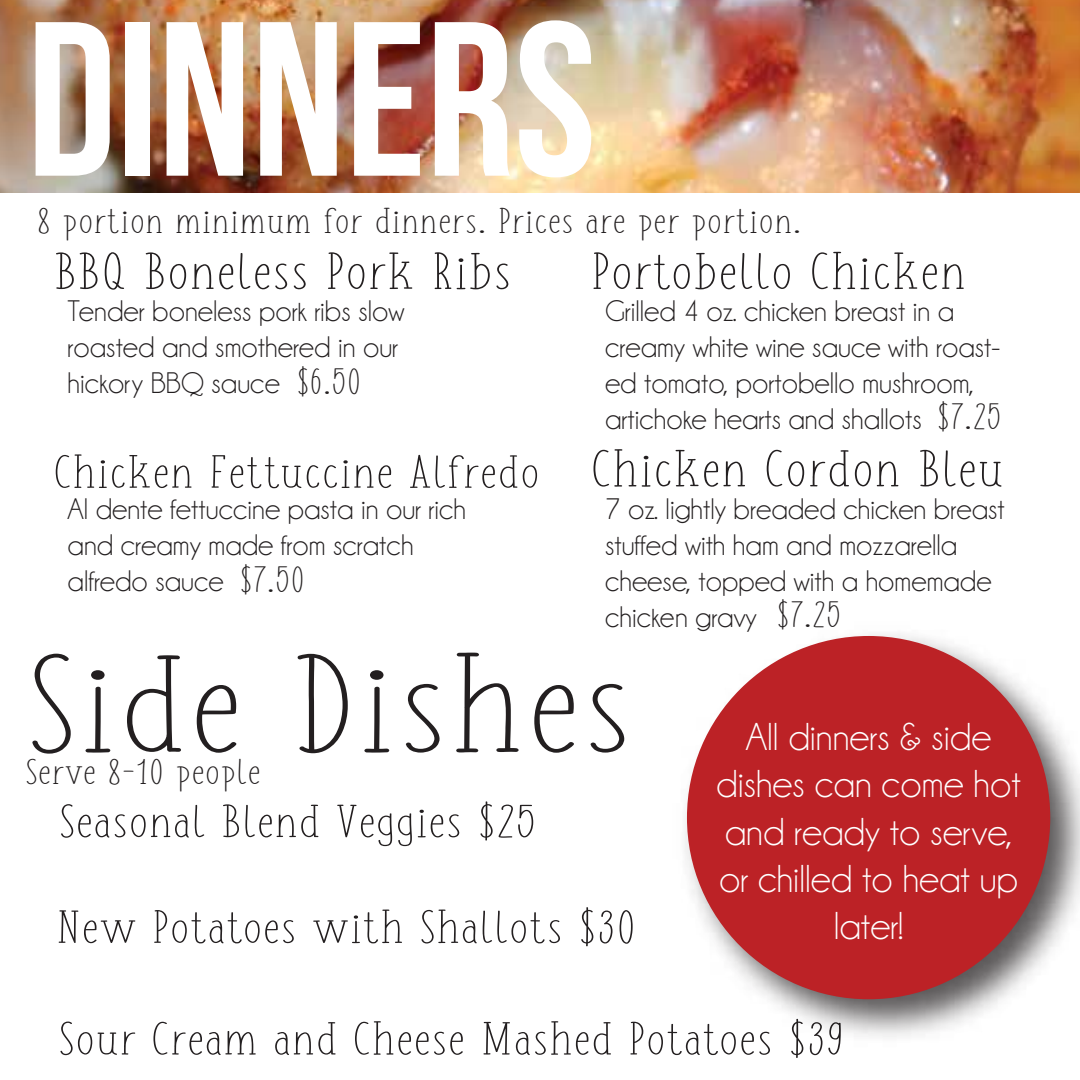
<style>
.page{position:relative;width:1080px;height:1080px;background:#fff}
.page>*{position:absolute;margin:0;border:0;box-sizing:border-box;transform-origin:0 0}
.t1{font:219.25px "Bebas Neue";color:#fff}
.t2{font:133.25px "FISH&CHIPS";color:#231f20;scale:1.39 1}
.t3{font:50px "FISH&CHIPS";color:#231f20;scale:1.31 1}
.t4{font:44.75px "FISH&CHIPS";color:#231f20;scale:1.31 1}
.t5{font:39.25px/47px "Champagne&Limousines";color:#fff;text-align:center}
.t6{font:35px "FISH&CHIPS";color:#231f20;scale:1.21 1}
.t7{font:34.25px "FISH&CHIPS";color:#231f20;scale:1.31 1}
.t8{font:30px/36px "Champagne&Limousines";color:#231f20}
.s1{font-size:50px}
</style>
<div class="page">
<img style="left:685px;top:634px;width:395px;height:403px">
<div style="left:687px;top:636px;width:363px;height:363px;background:#bc2226;border-radius:50%"></div>
<img style="left:0;top:0;width:1080px;height:193px">
<h1 class="t1" style="left:27px;top:-20px;width:571px">DINNERS</h1>
<p class="t7" style="left:37px;top:206px;width:586px">8 portion minimum for dinners. Prices are per portion.</p>
<h3 class="t3" style="left:53px;top:249px;width:351px">BBQ Boneless Pork Ribs</h3>
<p class="t8" style="left:68px;top:294px;width:338px">Tender boneless pork ribs slow roasted and smothered in our hickory BBQ sauce</p>
<p class="t6" style="left:296px;top:366px;width:55px">$6.50</p>
<h3 class="t3" style="left:591px;top:249px;width:288px">Portobello Chicken</h3>
<p class="t8" style="left:605px;top:294px;width:397px">Grilled 4 oz. chicken breast in a creamy white wine sauce with roast&shy;ed tomato, portobello mushroom, artichoke hearts and shallots</p>
<p class="t6" style="left:937px;top:401px;width:56px">$7.25</p>
<h3 class="t4" style="left:53px;top:452px;width:727px">Chicken Fettuccine Alfredo <span class="s1">Chicken Cordon Bleu</span></h3>
<p class="t8" style="left:68px;top:492px;width:400px">Al dente fettuccine pasta in our rich and creamy made from scratch alfredo sauce</p>
<p class="t6" style="left:239px;top:564px;width:56px">$7.50</p>
<p class="t8" style="left:605px;top:492px;width:401px">7 oz. lightly breaded chicken breast stuffed with ham and mozzarella cheese, topped with a homemade chicken gravy</p>
<p class="t6" style="left:776px;top:599px;width:56px">$7.25</p>
<h2 class="t2" style="left:25px;top:646px;width:439px">Side Dishes</h2>
<p class="t7" style="left:25px;top:757px;width:182px">Serve 8-10 people</p>
<h3 class="t4" style="left:59px;top:801px;width:366px">Seasonal Blend Veggies $25</h3>
<h3 class="t4" style="left:56px;top:907px;width:445px">New Potatoes with Shallots $30</h3>
<h3 class="t5" style="left:716px;top:714px;width:306px">All dinners &amp; side dishes can come hot and ready to serve, or chilled to heat up later!</h3>
<h3 class="t4" style="left:58px;top:1019px;width:602px">Sour Cream and Cheese Mashed Potatoes $39</h3>
</div>
